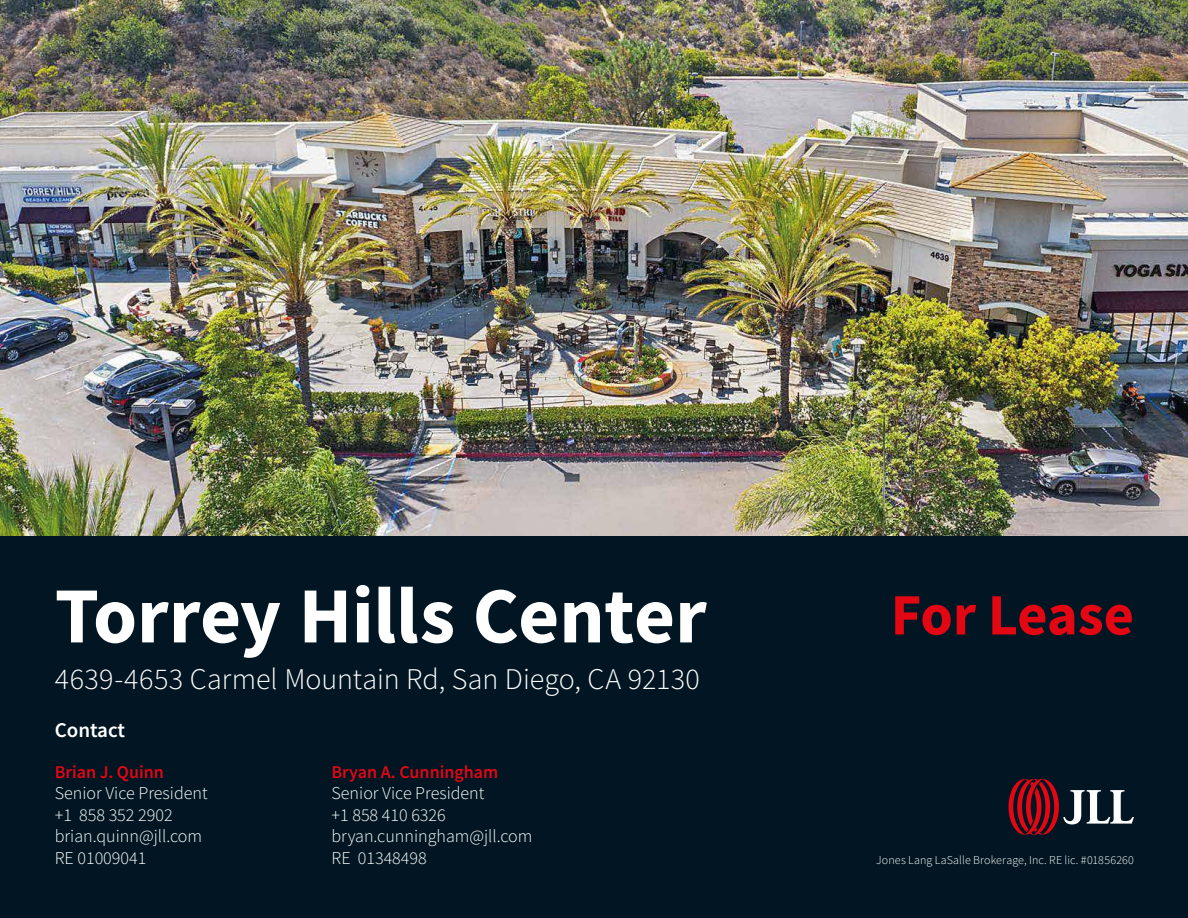
<style>
.page{position:relative;width:1188px;height:918px;background:#fff}
.page>*{position:absolute;margin:0;border:0;box-sizing:border-box;transform-origin:0 0}
.t1{font:700 79.5px "Source Sans Pro";letter-spacing:-.005em;color:#fff}
.t2{font:700 58.5px "Source Sans Pro";letter-spacing:-.005em;color:#e30613}
.t3{font:300 30px "Source Sans Pro";color:#fff}
.t4{font:600 21px "Source Sans Pro";color:#fff}
.t5{font:300 18px "Source Sans Pro";color:#fff}
.t6{font:600 18px "Source Sans Pro";color:#e30613}
.Disclaimer{font:300 12px "Source Sans Pro";letter-spacing:.01em;color:#fff}
</style>
<div class="page">
<img style="left:0;top:0;width:1188px;height:537px">
<div style="left:0;top:537px;width:1188px;height:381px;background:#011622"></div>
<svg style="left:1009px;top:779px;width:125px;height:56px"></svg>
<p class="t1" style="left:55px;top:562px;width:653px">Torrey Hills Center</p>
<p class="t2" style="left:891px;top:575px;width:245px">For Lease</p>
<p class="t3" style="left:55px;top:661px;width:647px">4639-4653 Carmel Mountain Rd, San Diego, CA 92130</p>
<p class="t4" style="left:55px;top:716px;width:72px">Contact</p>
<p class="t6" style="left:55px;top:760px;width:111px">Brian J. Quinn</p>
<p class="t5" style="left:55px;top:782px;width:154px">Senior Vice President</p>
<p class="t5" style="left:55px;top:804px;width:119px">+1 858 352 2902</p>
<p class="t5" style="left:55px;top:825px;width:149px">brian.quinn@jll.com</p>
<p class="t5" style="left:55px;top:847px;width:93px">RE 01009041</p>
<p class="t6" style="left:332px;top:760px;width:168px">Bryan A. Cunningham</p>
<p class="t5" style="left:332px;top:782px;width:154px">Senior Vice President</p>
<p class="t5" style="left:332px;top:804px;width:116px">+1 858 410 6326</p>
<p class="t5" style="left:332px;top:825px;width:202px">bryan.cunningham@jll.com</p>
<p class="t5" style="left:332px;top:847px;width:97px">RE 01348498</p>
<p class="Disclaimer" style="left:876px;top:853px;width:259px">Jones Lang LaSalle Brokerage, Inc. RE lic. #01856260</p>
</div>
